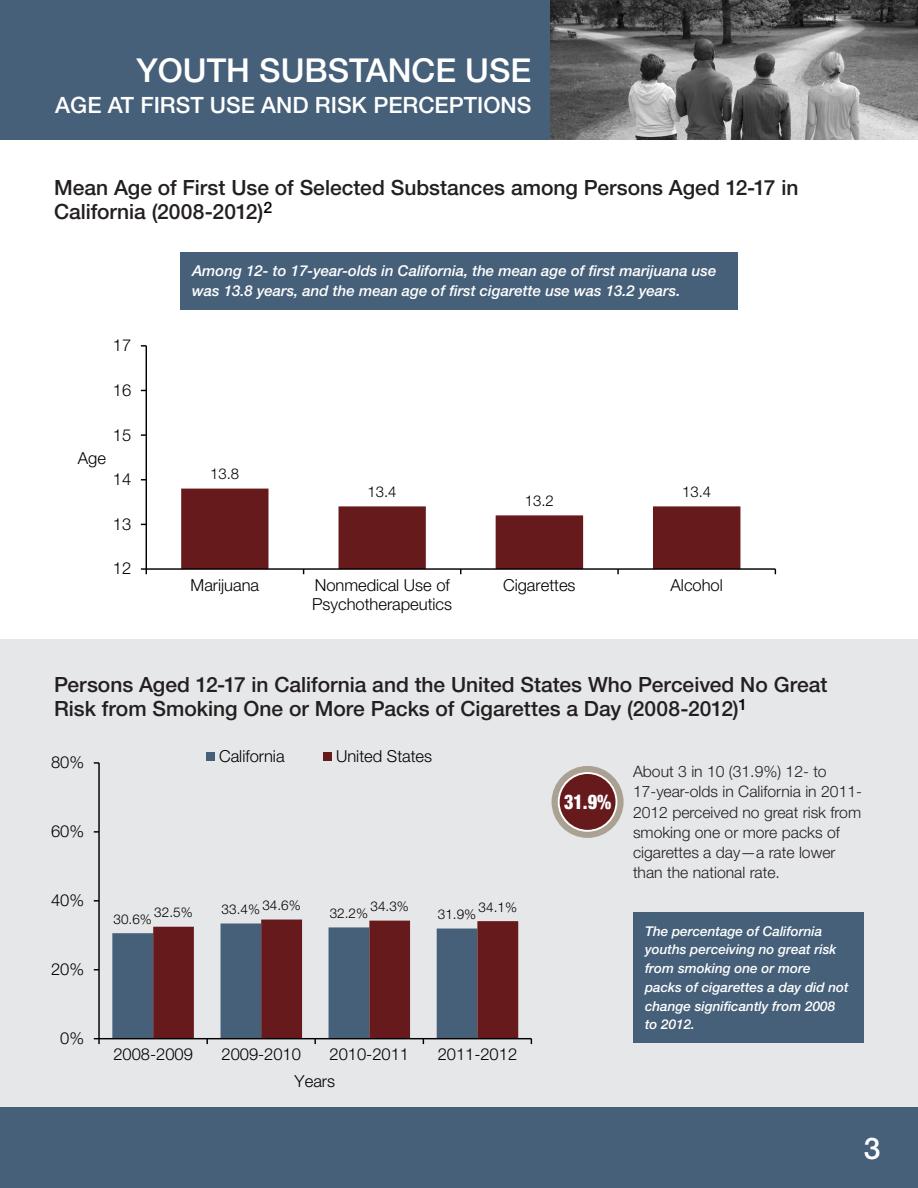
<style>
.page{position:relative;width:918px;height:1188px;background:#fff}
.page>*{position:absolute;margin:0;border:0;box-sizing:border-box;transform-origin:0 0}
.t1{font:500 33px "Helvetica Neue LT Std";color:#fff}
.t2{font:500 30px "Helvetica Neue LT Std";color:#fff}
.t3{font:500 22.5px "Helvetica Neue LT Std";color:#fff}
.t4{font:500 21px/24px "Helvetica Neue LT Std";color:#231f20}
.t5{font:900 condensed 20.25px "Helvetica Neue LT Std";color:#fff;scale:.9 1}
.t6{font:300 16.5px/19.5px "Helvetica Neue LT Std";color:#000}
.t7{font:300 15.75px/20.2px "Helvetica Neue LT Std";color:#231f20}
.t8{font:italic 500 15px/20.2px "Helvetica Neue LT Std";color:#fff}
.t9{font:300 15px "Helvetica Neue LT Std";color:#000}
.t10{font:italic 500 13.5px/18.8px "Helvetica Neue LT Std";color:#fff}
.t11{font:300 13.5px "Helvetica Neue LT Std";letter-spacing:.005em;color:#000}
.s1{font-size:16.2px}
</style>
<div class="page">
<div style="left:0;top:0;width:551px;height:140px;background:#466079"></div>
<img style="left:551px;top:0;width:367px;height:140px">
<div style="left:0;top:1107px;width:918px;height:81px;background:#466079"></div>
<div style="left:0;top:639px;width:918px;height:468px;background:#e6e7e9"></div>
<div style="left:180px;top:252px;width:558px;height:58px;background:#466079"></div>
<svg style="left:181px;top:489px;width:559px;height:79px"></svg>
<hr style="left:146px;top:346px;width:1px;height:223px;background:#000">
<hr style="left:146px;top:568px;width:629px;height:2px;background:#000">
<svg style="left:141px;top:568px;width:6px;height:6px"></svg>
<hr style="left:98px;top:763px;width:2px;height:276px;background:#000">
<hr style="left:99px;top:1038px;width:432px;height:1px;background:#000">
<svg style="left:94px;top:1038px;width:6px;height:6px"></svg>
<svg style="left:112px;top:920px;width:406px;height:124px"></svg>
<div style="left:206px;top:752px;width:9px;height:9px;background:#466079"></div>
<div style="left:323px;top:752px;width:9px;height:9px;background:#661a1c"></div>
<svg style="left:552px;top:766px;width:72px;height:72px"></svg>
<svg style="left:558px;top:772px;width:59px;height:60px"></svg>
<div style="left:560px;top:774px;width:56px;height:56px;background:#661a1c;border-radius:50%"></div>
<div style="left:633px;top:912px;width:231px;height:131px;background:#466079"></div>
<h1 class="t1" style="left:136px;top:50px;width:396px">YOUTH SUBSTANCE USE</h1>
<h2 class="t3" style="left:55px;top:92px;width:477px">AGE AT FIRST USE AND RISK PERCEPTIONS</h2>
<p class="t4" style="left:54px;top:175px;width:746px">Mean Age of First Use of Selected Substances among Persons Aged 12-17 in<br>California (2008-2012)<sup>2</sup></p>
<p class="t6" style="left:113px;top:335px;width:20px">17</p>
<p class="t6" style="left:113px;top:380px;width:20px">16</p>
<p class="t6" style="left:78px;top:448px;width:30px">Age</p>
<p class="t6" style="left:113px;top:425px;width:20px">15</p>
<p class="t6" style="left:113px;top:469px;width:20px">14</p>
<p class="t6" style="left:113px;top:514px;width:20px">13</p>
<p class="t6" style="left:113px;top:559px;width:20px">12</p>
<p class="t8" style="left:192px;top:261px;width:526px">Among 12- to 17-year-olds in California, the mean age of first marijuana use was 13.8 years, and the mean age of first cigarette use was 13.2 years.</p>
<p class="t9" style="left:210px;top:464px;width:30px">13.8</p>
<p class="t9" style="left:368px;top:482px;width:30px">13.4</p>
<p class="t9" style="left:525px;top:491px;width:30px">13.2</p>
<p class="t9" style="left:682px;top:482px;width:30px">13.4</p>
<p class="t6" style="left:191px;top:575px;width:70px">Marijuana</p>
<p class="t6" style="left:312px;top:575px;width:142px">Nonmedical Use of<br>Psychotherapeutics</p>
<p class="t6" style="left:503px;top:575px;width:74px">Cigarettes</p>
<p class="t6" style="left:671px;top:575px;width:54px">Alcohol</p>
<p class="t4" style="left:54px;top:673px;width:775px">Persons Aged 12-17 in California and the United States Who Perceived No Great<br>Risk from Smoking One or More Packs of Cigarettes a Day (2008-2012)<sup>1</sup></p>
<p class="t6" style="left:51px;top:752px;width:35px">80%</p>
<p class="t6" style="left:51px;top:821px;width:35px">60%</p>
<p class="t6" style="left:51px;top:890px;width:35px">40%</p>
<p class="t6" style="left:51px;top:959px;width:35px">20%</p>
<p class="t6" style="left:60px;top:1028px;width:25px">0%</p>
<p class="t6" style="left:219px;top:746px;width:67px">California</p>
<p class="t6" style="left:336px;top:746px;width:97px">United States</p>
<p class="t11" style="left:262px;top:897px;width:40px">34.6%</p>
<p class="t11" style="left:370px;top:898px;width:40px">34.3%</p>
<p class="t11" style="left:479px;top:899px;width:40px">34.1%</p>
<p class="t11" style="left:154px;top:904px;width:40px">32.5%</p>
<p class="t11" style="left:222px;top:901px;width:40px">33.4%</p>
<p class="t11" style="left:330px;top:905px;width:40px">32.2%</p>
<p class="t11" style="left:438px;top:906px;width:40px">31.9%</p>
<p class="t11" style="left:114px;top:911px;width:40px">30.6%</p>
<p class="t6" style="left:113px;top:1045px;width:81px">2008-2009</p>
<p class="t6" style="left:222px;top:1045px;width:81px">2009-2010</p>
<p class="t6" style="left:330px;top:1045px;width:81px">2010-2011</p>
<p class="t6" style="left:438px;top:1045px;width:81px">2011-2012</p>
<p class="t6" style="left:295px;top:1071px;width:42px">Years</p>
<p class="t5" style="left:564px;top:790px;width:54px">31<span class="s1">.</span>9%</p>
<p class="t7" style="left:633px;top:761px;width:231px">About 3 in 10 (31.9%) 12- to<br>17-year-olds in California in 2011-<br>2012 perceived no great risk from smoking one or more packs of cigarettes a day—a rate lower than the national rate.</p>
<p class="t10" style="left:645px;top:921px;width:205px">The percentage of California youths perceiving no great risk from smoking one or more packs of cigarettes a day did not change significantly from 2008 to 2012.</p>
<h2 class="t2" style="left:864px;top:1130px;width:18px">3</h2>
</div>
